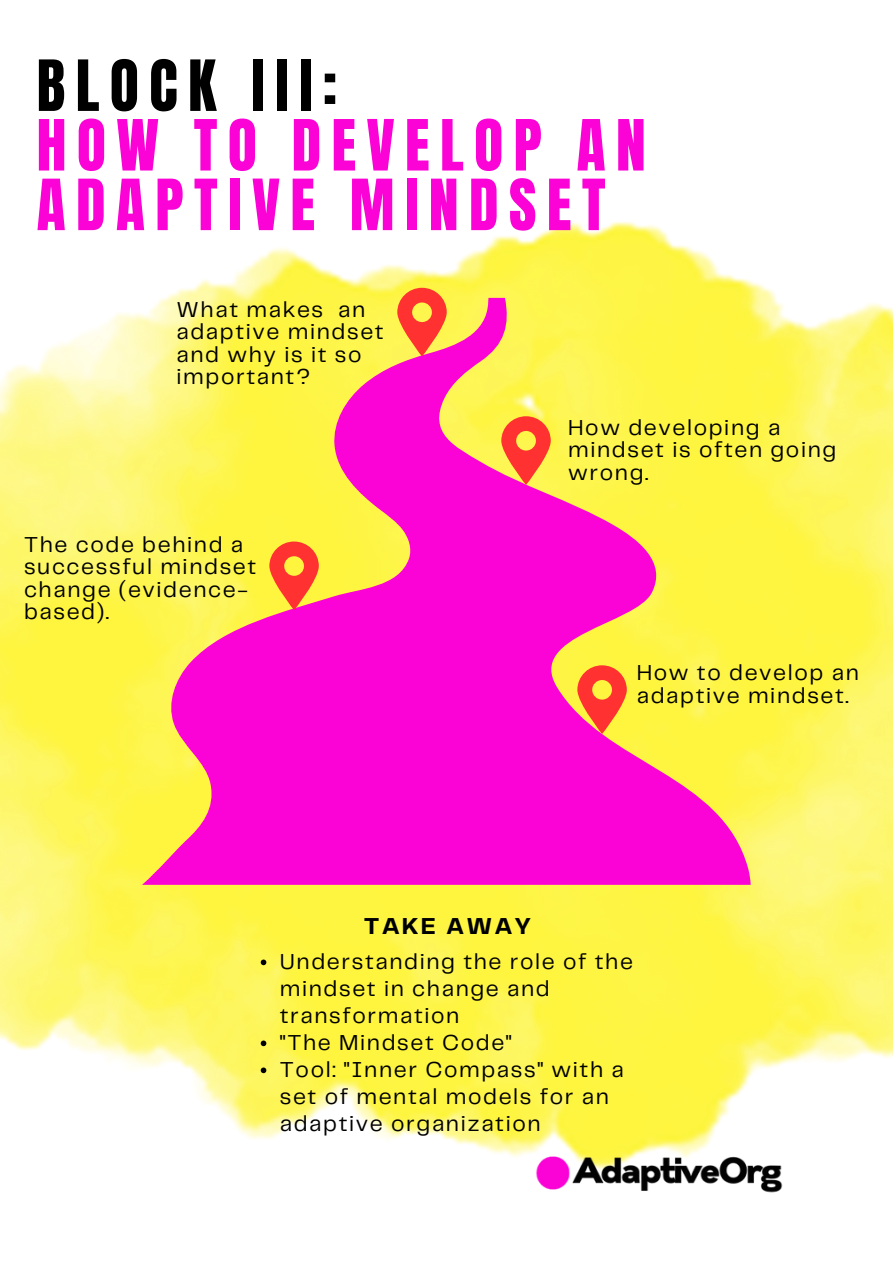
<style>
.page{position:relative;width:893px;height:1264px;background:#fff}
.page>*{position:absolute;margin:0;border:0;box-sizing:border-box;transform-origin:0 0}
.t1{font:60px/59.6px "Anton";letter-spacing:.17em;color:#fb02d6}
.t2{font:60px "Anton";letter-spacing:.17em;color:#000}
.t3{font:700 24px "Telegraf";letter-spacing:.085em;color:#000}
.t4{font:22.5px/22.5px "Telegraf";letter-spacing:.07em;color:#000}
</style>
<div class="page">
<img style="left:0;top:222px;width:892px;height:931px">
<img style="left:501px;top:995px;width:354px;height:198px">
<svg style="left:142px;top:298px;width:608px;height:586px;background:#fc7e8f"></svg>
<svg style="left:397px;top:288px;width:49px;height:68px;background:#fe7c42"></svg>
<svg style="left:501px;top:416px;width:49px;height:69px;background:#fe7a43"></svg>
<svg style="left:269px;top:541px;width:50px;height:69px;background:#fe7d3d"></svg>
<svg style="left:577px;top:665px;width:49px;height:69px;background:#fe7342"></svg>
<svg style="left:261px;top:959px;width:5px;height:6px"></svg>
<svg style="left:261px;top:1040px;width:5px;height:6px"></svg>
<svg style="left:261px;top:1067px;width:5px;height:6px"></svg>
<h1 class="t2" style="left:37px;top:43px;width:302px">BLOCK III:</h1>
<h1 class="t1" style="left:37px;top:116px;width:610px">HOW TO DEVELOP AN<br>ADAPTIVE MINDSET</h1>
<p class="t4" style="left:176px;top:299px;width:209px">What makes an adaptive mindset and why is it so important?</p>
<p class="t4" style="left:24px;top:534px;width:234px">The code behind a successful mindset change (evidence&shy;based).</p>
<p class="t4" style="left:568px;top:417px;width:270px">How developing a mindset is often going wrong.</p>
<p class="t4" style="left:636px;top:662px;width:224px">How to develop an adaptive mindset.</p>
<p class="t3" style="left:364px;top:916px;width:169px">TAKE AWAY</p>
<p class="t4" style="left:280px;top:948px;width:354px;line-height:27px">Understanding the role of the mindset in change and transformation<br>"The Mindset Code"<br>Tool: "Inner Compass" with a set of mental models for an adaptive organization</p>
</div>
